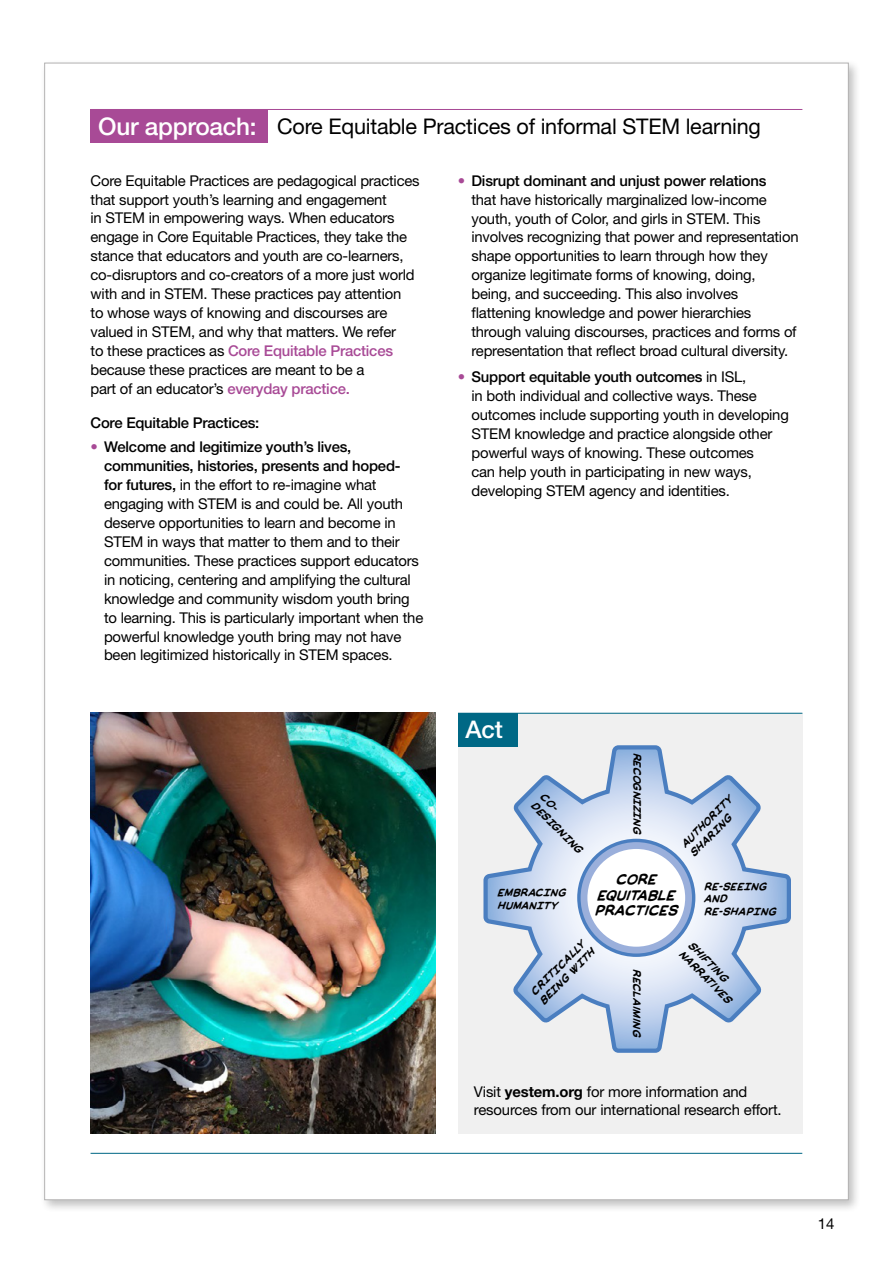
<style>
.page{position:relative;width:893px;height:1263px;background:#fff}
.page>*{position:absolute;margin:0;border:0;box-sizing:border-box;transform-origin:0 0}
.t1{font:500 24.3px "Helvetica Neue LT Std";color:#fff}
.t2{font:21.6px "Helvetica Neue LT Std";letter-spacing:-.01em;color:#000}
.t3{font:700 15.45px/15.5px "Manly Men BB";letter-spacing:-.02em;color:#000;text-align:center}
.t4{font:15px "Helvetica Neue LT Std";color:#000}
.t5{font:14.85px/18.9px "Helvetica Neue LT Std";letter-spacing:-.015em;color:#000}
.t6{font:500 14.85px "Helvetica Neue LT Std";letter-spacing:-.015em;color:#000}
.t7{font:700 11.4px/12.8px "Manly Men BB";color:#000}
.s1{font-weight:500;font-size:24.3px;color:#fff}
.s2{font-weight:500;color:#a84a96}
.s3{font-weight:300;color:#a84a96}
.s4{font-weight:500}
.s5{font-weight:700}
</style>
<div class="page">
<div style="left:40px;top:58px;width:821px;height:1155px;background:#000;opacity:.25"></div>
<div style="left:45px;top:63px;width:803px;height:1137px;background:#fff"></div>
<div style="left:91px;top:109px;width:177px;height:34px;background:#a84a96"></div>
<hr style="left:91px;top:109px;width:711px;height:1px;background:#a84a96">
<div style="left:458px;top:713px;width:344px;height:420px;background:#f0f0f0"></div>
<svg style="left:483px;top:745px;width:308px;height:308px"></svg>
<svg style="left:577px;top:839px;width:118px;height:118px"></svg>
<div style="left:581px;top:842px;width:111px;height:111px;background:#9aafdb;border-radius:50%"></div>
<div style="left:587px;top:849px;width:98px;height:98px;background:#fff;border-radius:50%"></div>
<hr style="left:91px;top:1153px;width:711px;height:1px;background:#006885">
<div style="left:458px;top:713px;width:60px;height:34px;background:#006885"></div>
<hr style="left:458px;top:713px;width:344px;height:1px;background:#006885">
<img style="left:91px;top:713px;width:344px;height:420px">
<p class="t2" style="left:98px;top:114px;width:664px"><span class="s1">Our approach:</span> Core Equitable Practices of informal STEM learning</p>
<p class="t5" style="left:91px;top:171px;width:331px">Core Equitable Practices are pedagogical practices that support youth’s learning and engagement<br>in STEM in empowering ways. When educators engage in Core Equitable Practices, they take the stance that educators and youth are co-learners, co-disruptors and co-creators of a more just world with and in STEM. These practices pay attention<br>to whose ways of knowing and discourses are valued in STEM, and why that matters. We refer<br>to these practices as <span class="s2">Core Equitable Practices </span>because these practices are meant to be a<br>part of an educator’s <span class="s2">everyday practice.</span></p>
<p class="t6" style="left:91px;top:414px;width:170px">Core Equitable Practices:</p>
<p class="t5" style="left:104px;top:437px;width:321px;text-indent:-13px"><span class="s3">•</span> <span class="s4">Welcome and legitimize youth’s lives, communities, histories, presents and hoped-<br>for futures,</span> in the effort to re-imagine what engaging with STEM is and could be. All youth deserve opportunities to learn and become in STEM in ways that matter to them and to their communities. These practices support educators in noticing, centering and amplifying the cultural knowledge and community wisdom youth bring to learning. This is particularly important when the powerful knowledge youth bring may not have been legitimized historically in STEM spaces.</p>
<p class="t5" style="left:471px;top:171px;width:329px;text-indent:-13px"><span class="s3">•</span> <span class="s4">Disrupt dominant and unjust power relations<br></span>that have historically marginalized low-income youth, youth of Color, and girls in STEM. This involves recognizing that power and representation shape opportunities to learn through how they organize legitimate forms of knowing, doing, being, and succeeding. This also involves flattening knowledge and power hierarchies through valuing discourses, practices and forms of representation that reflect broad cultural diversity.</p>
<p class="t5" style="left:471px;top:367px;width:319px;text-indent:-13px"><span class="s3">•</span> <span class="s4">Support equitable youth outcomes</span> in ISL,<br>in both individual and collective ways. These outcomes include supporting youth in developing STEM knowledge and practice alongside other powerful ways of knowing. These outcomes<br>can help youth in participating in new ways, developing STEM agency and identities.</p>
<p class="t1" style="left:466px;top:715px;width:39px">Act</p>
<p class="t7" style="left:546px;top:790px;width:70px;rotate:45deg">CO-<br>DESIGNING</p>
<p class="t7" style="left:498px;top:886px;width:70px">EMBRACING<br>HUMANITY</p>
<p class="t7" style="left:643px;top:753px;width:83px;rotate:90deg">RECOGNIZING</p>
<p class="t3" style="left:595px;top:872px;width:85px">CORE<br>EQUITABLE<br>PRACTICES</p>
<p class="t7" style="left:678px;top:841px;width:70px;rotate:-45deg">AUTHORITY<br>SHARING</p>
<p class="t7" style="left:704px;top:880px;width:74px">RE-SEEING<br>AND<br>RE-SHAPING</p>
<p class="t7" style="left:528px;top:989px;width:75px;rotate:-45deg">CRITICALLY<br>BEING WITH</p>
<p class="t7" style="left:695px;top:939px;width:71px;rotate:45deg">SHIFTING<br>NARRATIVES</p>
<p class="t7" style="left:643px;top:969px;width:70px;rotate:90deg">RECLAIMING</p>
<p class="t5" style="left:474px;top:1082px;width:309px">Visit <span class="s5">yestem.org</span> for more information and resources from our international research effort.</p>
<p class="t4" style="left:818px;top:1215px;width:18px">14</p>
</div>
